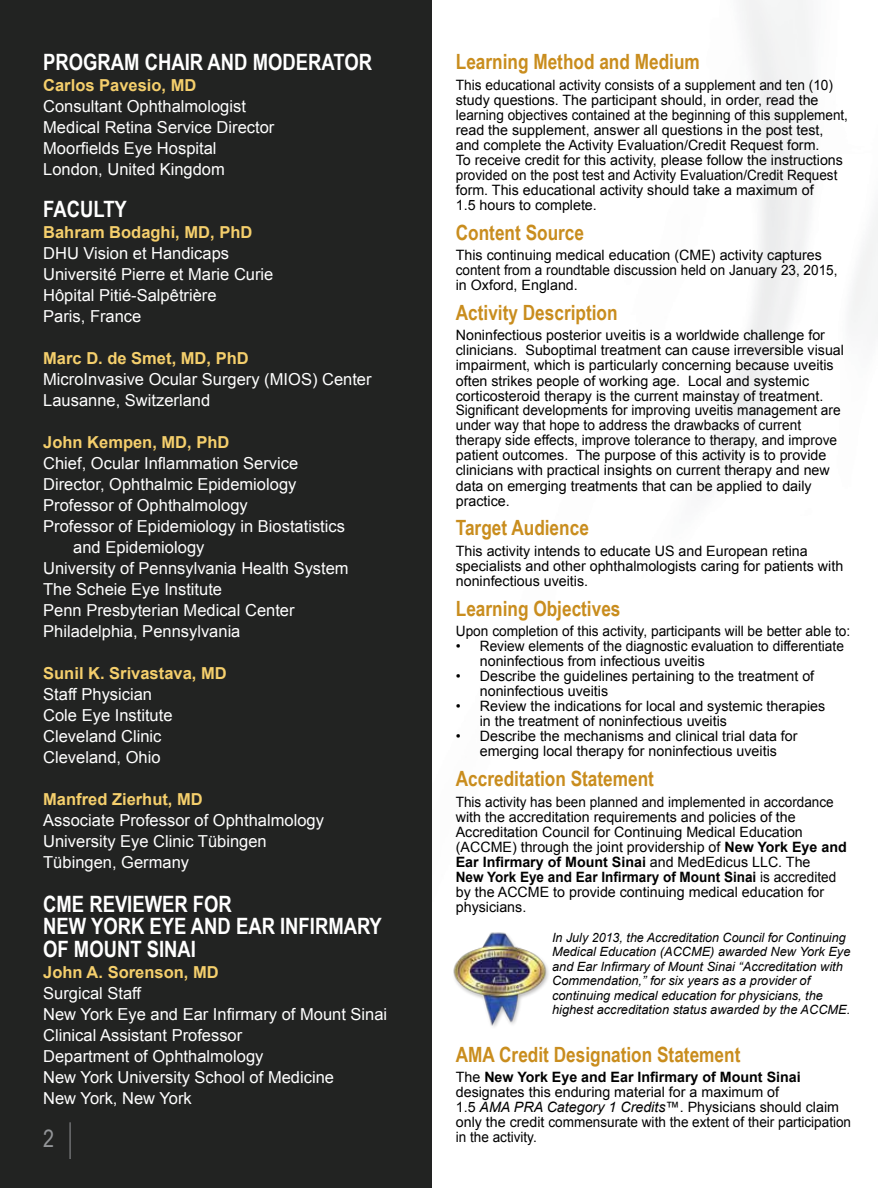
<style>
.page{position:relative;width:878px;height:1188px;background:#fff}
.page>*{position:absolute;margin:0;border:0;box-sizing:border-box;transform-origin:0 0}
.t1{font:24px "Arial Narrow";color:#939598}
.t2{font:700 22.5px/22.5px "Arial Narrow";color:#fff;text-align:center}
.t3{font:700 21px "Arial Narrow";color:#c98d1e}
.t4{font:16.5px/21px "Arial";color:#fff}
.t5{font:700 16.5px "Arial";color:#f5cf6c}
.t6{font:14.25px/15px "Arial";color:#000}
.t7{font:14.25px/15px "Arial";color:#000;scale:.96 1}
.t8{font:14.25px/15px "Arial";color:#000;scale:.95 1}
.t9{font:italic 12.75px/14.5px "Arial";color:#000}
.s1{font-weight:700}
.s2{font-style:italic}
</style>
<div class="page">
<img style="left:431px;top:0;width:447px;height:1188px">
<div style="left:0;top:0;width:431px;height:1188px;background:#222322"></div>
<img style="left:448px;top:926px;width:104px;height:104px">
<hr style="left:70px;top:1122px;width:1px;height:37px;background:#939598">
<h2 class="t2" style="left:43px;top:50px;width:316px">Program Chair and Moderator</h2>
<p class="t5" style="left:43px;top:75px;width:155px">Carlos Pavesio, MD</p>
<p class="t4" style="left:43px;top:96px;width:233px">Consultant Ophthalmologist<br>Medical Retina Service Director<br>Moorfields Eye Hospital<br>London, United Kingdom</p>
<h2 class="t2" style="left:43px;top:197px;width:83px">Faculty</h2>
<p class="t5" style="left:43px;top:222px;width:211px">Bahram Bodaghi, MD, PhD</p>
<p class="t4" style="left:43px;top:243px;width:232px">DHU Vision et Handicaps<br>Université Pierre et Marie Curie<br>Hôpital Pitié-Salpêtrière<br>Paris, France</p>
<p class="t5" style="left:43px;top:348px;width:207px">Marc D. de Smet, MD, PhD</p>
<p class="t4" style="left:43px;top:369px;width:330px">MicroInvasive Ocular Surgery (MIOS) Center<br>Lausanne, Switzerland</p>
<p class="t5" style="left:43px;top:432px;width:188px">John Kempen, MD, PhD</p>
<p class="t4" style="left:43px;top:453px;width:256px">Chief, Ocular Inflammation Service</p>
<p class="t4" style="left:43px;top:474px;width:255px">Director, Ophthalmic Epidemiology</p>
<p class="t4" style="left:43px;top:495px;width:206px">Professor of Ophthalmology</p>
<p class="t4" style="left:43px;top:516px;width:303px">Professor of Epidemiology in Biostatistics</p>
<p class="t4" style="left:73px;top:537px;width:133px">and Epidemiology</p>
<p class="t4" style="left:43px;top:558px;width:307px">University of Pennsylvania Health System</p>
<p class="t4" style="left:43px;top:579px;width:180px">The Scheie Eye Institute</p>
<p class="t4" style="left:43px;top:600px;width:253px">Penn Presbyterian Medical Center</p>
<p class="t4" style="left:43px;top:621px;width:199px">Philadelphia, Pennsylvania</p>
<p class="t5" style="left:43px;top:663px;width:185px">Sunil K. Srivastava, MD</p>
<p class="t4" style="left:43px;top:684px;width:131px">Staff Physician<br>Cole Eye Institute<br>Cleveland Clinic<br>Cleveland, Ohio</p>
<p class="t5" style="left:43px;top:789px;width:161px">Manfred Zierhut, MD</p>
<p class="t4" style="left:43px;top:810px;width:282px">Associate Professor of Ophthalmology<br>University Eye Clinic Tübingen<br>Tübingen, Germany</p>
<h2 class="t2" style="left:43px;top:892px;width:71px">CME Revie</h2>
<h3 class="t3" style="left:456px;top:46px;width:245px">Learning Method and Medium</h3>
<p class="t7" style="left:456px;top:77px;width:410px">This educational activity consists of a supplement and ten (10) study questions. The participant should, in order, read the learning objectives contained at the beginning of this supplement, read the supplement, answer all questions in the post test, and complete the Activity Evaluation/Credit Request form.<br>To receive credit for this activity, please follow the instructions provided on the post test and Activity Evaluation/Credit Request form. This educational activity should take a maximum of<br>1.5 hours to complete.</p>
<h3 class="t3" style="left:456px;top:216px;width:130px">Content Source</h3>
<p class="t6" style="left:456px;top:248px;width:383px">This continuing medical education (CME) activity captures content from a roundtable discussion held on January 23, 2015, in Oxford, England.</p>
<h3 class="t3" style="left:456px;top:297px;width:163px">Activity Description</h3>
<p class="t6" style="left:456px;top:328px;width:390px">Noninfectious posterior uveitis is a worldwide challenge for clinicians. Suboptimal treatment can cause irreversible visual impairment, which is particularly concerning because uveitis often strikes people of working age. Local and systemic corticosteroid therapy is the current mainstay of treatment.<br>Significant developments for improving uveitis management are under way that hope to address the drawbacks of current therapy side effects, improve tolerance to therapy, and improve patient outcomes. The purpose of this activity is to provide clinicians with practical insights on current therapy and new data on emerging treatments that can be applied to daily practice.</p>
<h3 class="t3" style="left:456px;top:512px;width:135px">Target Audience</h3>
<p class="t6" style="left:456px;top:544px;width:389px">This activity intends to educate US and European retina specialists and other ophthalmologists caring for patients with noninfectious uveitis.</p>
<h3 class="t3" style="left:456px;top:593px;width:166px">Learning Objectives</h3>
<p class="t7" style="left:456px;top:624px;width:412px">Upon completion of this activity, participants will be better able to:</p>
<p class="t6" style="left:480px;top:639px;width:365px;text-indent:-24px">• Review elements of the diagnostic evaluation to differentiate noninfectious from infectious uveitis</p>
<p class="t6" style="left:480px;top:669px;width:336px;text-indent:-24px">• Describe the guidelines pertaining to the treatment of noninfectious uveitis</p>
<p class="t6" style="left:480px;top:699px;width:347px;text-indent:-24px">• Review the indications for local and systemic therapies in the treatment of noninfectious uveitis</p>
<p class="t6" style="left:456px;top:729px;width:343px;text-align:center">• Describe the mechanisms and clinical trial data for emerging local therapy for noninfectious uveitis</p>
<h3 class="t3" style="left:456px;top:763px;width:200px">Accreditation Statement</h3>
<p class="t8" style="left:456px;top:794px;width:413px">This activity has been planned and implemented in accordance with the accreditation requirements and policies of the Accreditation Council for Continuing Medical Education (ACCME) through the joint providership of <span class="s1">New York Eye and Ear Infirmary of Mount Sinai</span> and MedEdicus LLC. The<br><span class="s1">New York Eye and Ear Infirmary of Mount Sinai</span> is accredited by the ACCME to provide continuing medical education for physicians.</p>
<h2 class="t2" style="left:43px;top:892px;width:255px">wer for<br>New York Eye and Ear Infirm</h2>
<h2 class="t2" style="left:344px;top:914px;width:27px">ary</h2>
<p class="t9" style="left:552px;top:930px;width:300px">In July 2013, the Accreditation Council for Continuing Medical Education (ACCME) awarded New York Eye and Ear Infirmary of Mount Sinai “Accreditation with Commendation,” for six years as a provider of continuing medical education for physicians, the highest accreditation status awarded by the ACCME.</p>
<h2 class="t2" style="left:43px;top:937px;width:152px">of Mount Sinai</h2>
<p class="t5" style="left:43px;top:961px;width:177px">John A. Sorenson, MD</p>
<p class="t4" style="left:43px;top:983px;width:345px">Surgical Staff<br>New York Eye and Ear Infirmary of Mount Sinai<br>Clinical Assistant Professor<br>Department of Ophthalmology<br>New York University School of Medicine<br>New York, New York</p>
<h3 class="t3" style="left:456px;top:1038px;width:286px">AMA Credit Designation Statement</h3>
<p class="t6" style="left:456px;top:1070px;width:397px">The <span class="s1">New York Eye and Ear Infirmary of Mount Sinai </span>designates this enduring material for a maximum of<br>1.5 <span class="s2">AMA PRA Category 1 Credits</span>™. Physicians should claim only the credit commensurate with the extent of their participation</p>
<h1 class="t1" style="left:43px;top:1120px;width:12px">2</h1>
<p class="t8" style="left:456px;top:1130px;width:87px">in the activity.</p>
</div>
